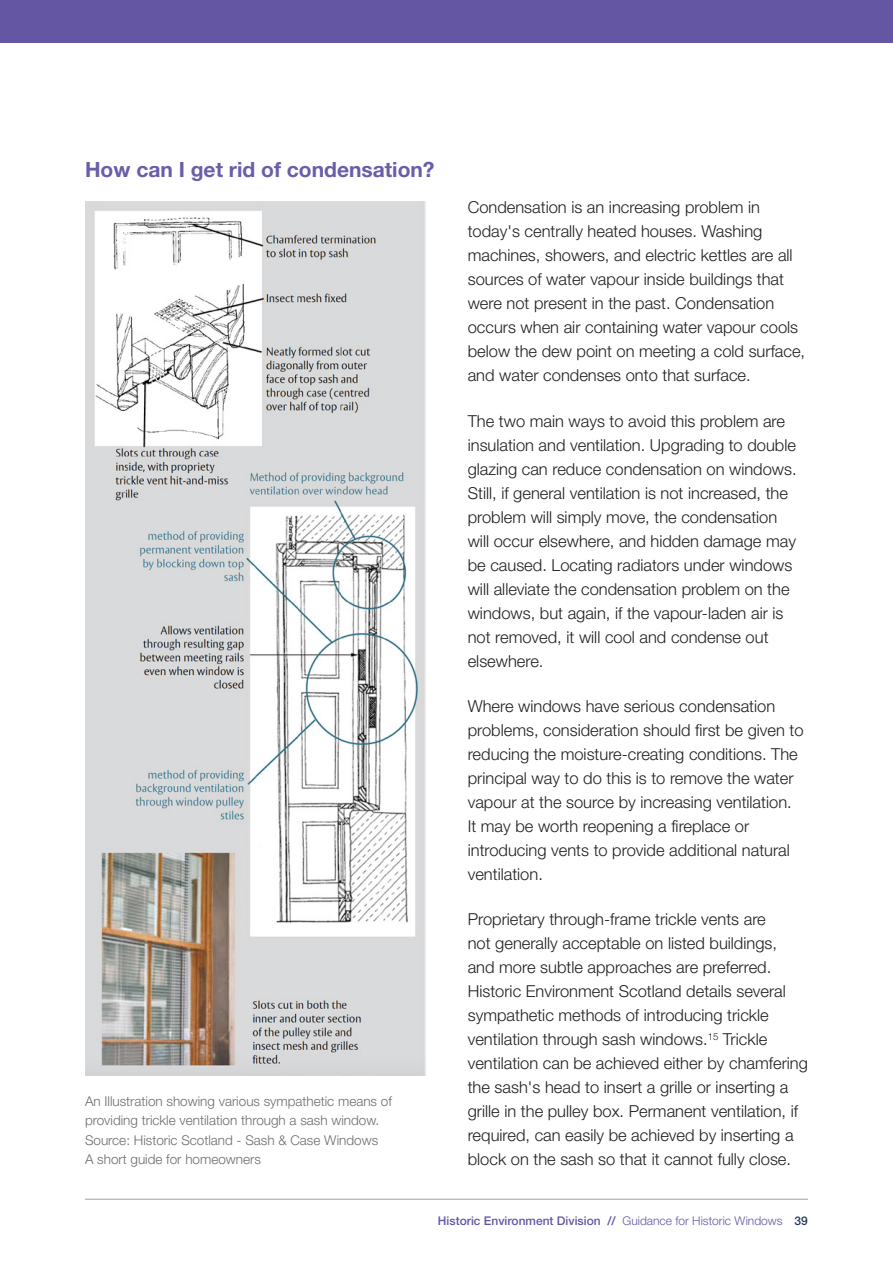
<style>
.page{position:relative;width:893px;height:1263px;background:#fff}
.page>*{position:absolute;margin:0;border:0;box-sizing:border-box;transform-origin:0 0}
.SECOND_HEADING{font:700 21px "Helvetica Neue LT Std";color:#685ea9}
.Normal_copy{font:300 16.5px/24px "Helvetica Neue LT Std";color:#231f20}
.pic_notes{font:300 13.5px/19.5px "Helvetica Neue LT Std";color:#6c6d70}
.t1{font:500 12px "Helvetica Neue LT Std";color:#6556a4}
.s1{font-weight:300}
.s2{color:#26385d}
</style>
<div class="page">
<hr style="left:85px;top:1199px;width:722px;height:1px;background:#9d9fa2">
<div style="left:0;top:0;width:893px;height:43px;background:#6556a4"></div>
<img style="left:85px;top:202px;width:341px;height:873px">
<p class="SECOND_HEADING" style="left:85px;top:156px;width:351px">How can I get rid of condensation?</p>
<p class="pic_notes" style="left:85px;top:1091px;width:308px">An Illustration showing various sympathetic means of providing trickle ventilation through a sash window.<br>Source: Historic Scotland - Sash &amp; Case Windows<br>A short guide for homeowners</p>
<p class="Normal_copy" style="left:468px;top:195px;width:339px">Condensation is an increasing problem in today's centrally heated houses. Washing machines, showers, and electric kettles are all sources of water vapour inside buildings that were not present in the past. Condensation occurs when air containing water vapour cools below the dew point on meeting a cold surface, and water condenses onto that surface.</p>
<p class="Normal_copy" style="left:468px;top:408px;width:330px">The two main ways to avoid this problem are insulation and ventilation. Upgrading to double glazing can reduce condensation on windows.<br>Still, if general ventilation is not increased, the problem will simply move, the condensation will occur elsewhere, and hidden damage may be caused. Locating radiators under windows will alleviate the condensation problem on the windows, but again, if the vapour-laden air is not removed, it will cool and condense out elsewhere.</p>
<p class="Normal_copy" style="left:468px;top:694px;width:337px">Where windows have serious condensation problems, consideration should first be given to reducing the moisture-creating conditions. The principal way to do this is to remove the water vapour at the source by increasing ventilation.<br>It may be worth reopening a fireplace or introducing vents to provide additional natural ventilation.</p>
<p class="Normal_copy" style="left:468px;top:907px;width:342px">Proprietary through-frame trickle vents are<br>not generally acceptable on listed buildings, and more subtle approaches are preferred.<br>Historic Environment Scotland details several sympathetic methods of introducing trickle ventilation through sash windows.<sup>15</sup> Trickle ventilation can be achieved either by chamfering the sash's head to insert a grille or inserting a grille in the pulley box. Permanent ventilation, if required, can easily be achieved by inserting a block on the sash so that it cannot fully close.</p>
<p class="t1" style="left:438px;top:1214px;width:371px">Historic Environment Division // <span class="s1">Guidance for Historic Windows</span> <span class="s2">39</span></p>
</div>
